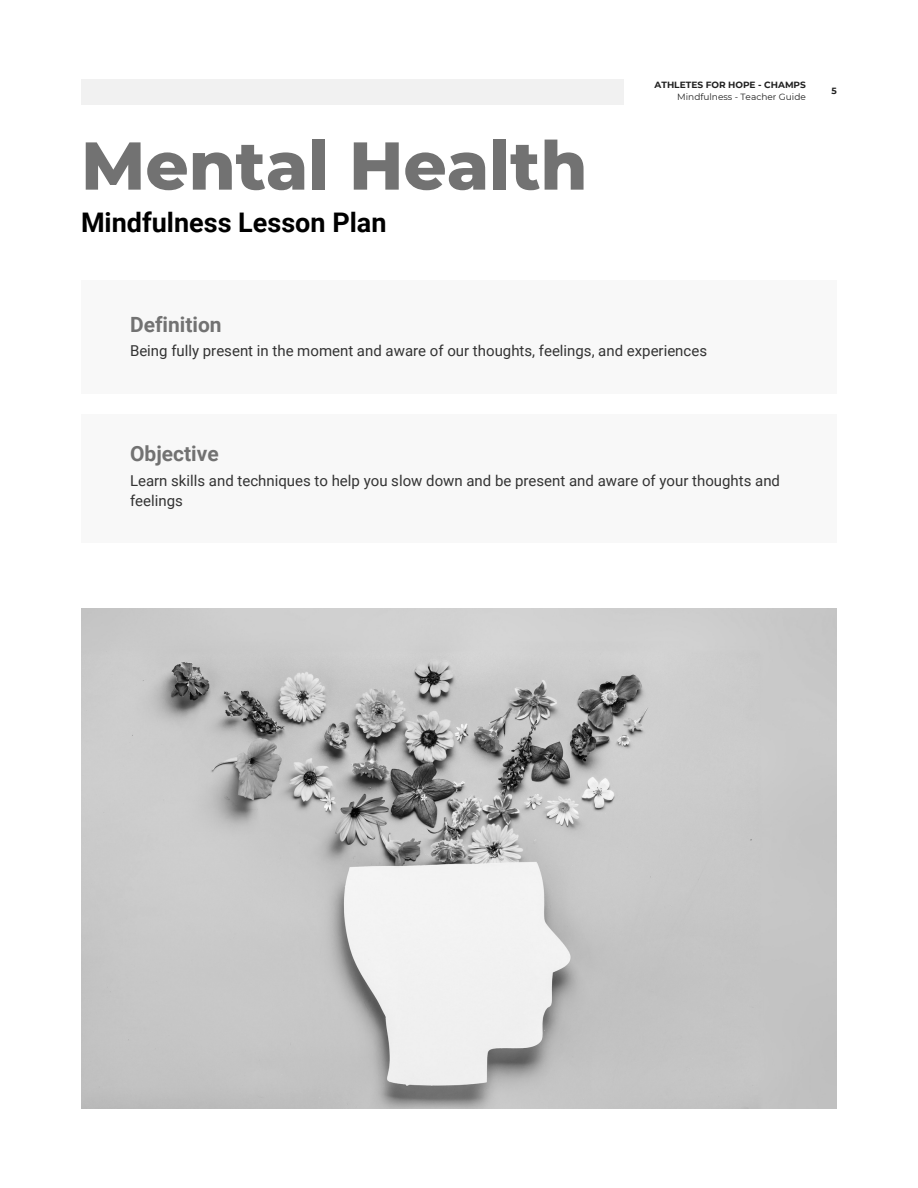
<style>
.page{position:relative;width:918px;height:1188px;background:#fff}
.page>*{position:absolute;margin:0;border:0;box-sizing:border-box;transform-origin:0 0}
.t1{font:800 67.5px "Montserrat";color:#727272}
.t2{font:700 27px "Roboto";color:#000}
.t3{font:700 21px "Roboto";color:#727272}
.t4{font:15px/20.2px "Roboto";color:#333}
.t5{font:9px "Montserrat";color:#202020}
.t6{font:700 9px "Montserrat";color:#202020}
</style>
<div class="page">
<div style="left:81px;top:280px;width:756px;height:114px;background:#f8f8f8"></div>
<div style="left:81px;top:414px;width:756px;height:129px;background:#f8f8f8"></div>
<img style="left:81px;top:608px;width:756px;height:500px">
<div style="left:81px;top:79px;width:543px;height:26px;background:#f1f1f1"></div>
<h1 class="t1" style="left:81px;top:116px;width:508px">Mental Health</h1>
<h2 class="t2" style="left:81px;top:204px;width:307px">Mindfulness Lesson Plan</h2>
<p class="t6" style="left:655px;top:79px;width:153px">ATHLETES FOR HOPE - CHAMPS</p>
<p class="t5" style="left:677px;top:91px;width:130px">Mindfulness - Teacher Guide</p>
<p class="t6" style="left:832px;top:85px;width:7px">5</p>
<h3 class="t3" style="left:130px;top:309px;width:93px">Definition</h3>
<p class="t4" style="left:130px;top:340px;width:579px">Being fully present in the moment and aware of our thoughts, feelings, and experiences</p>
<h3 class="t3" style="left:130px;top:439px;width:90px">Objective</h3>
<p class="t4" style="left:130px;top:470px;width:652px">Learn skills and techniques to help you slow down and be present and aware of your thoughts and feelings</p>
</div>
